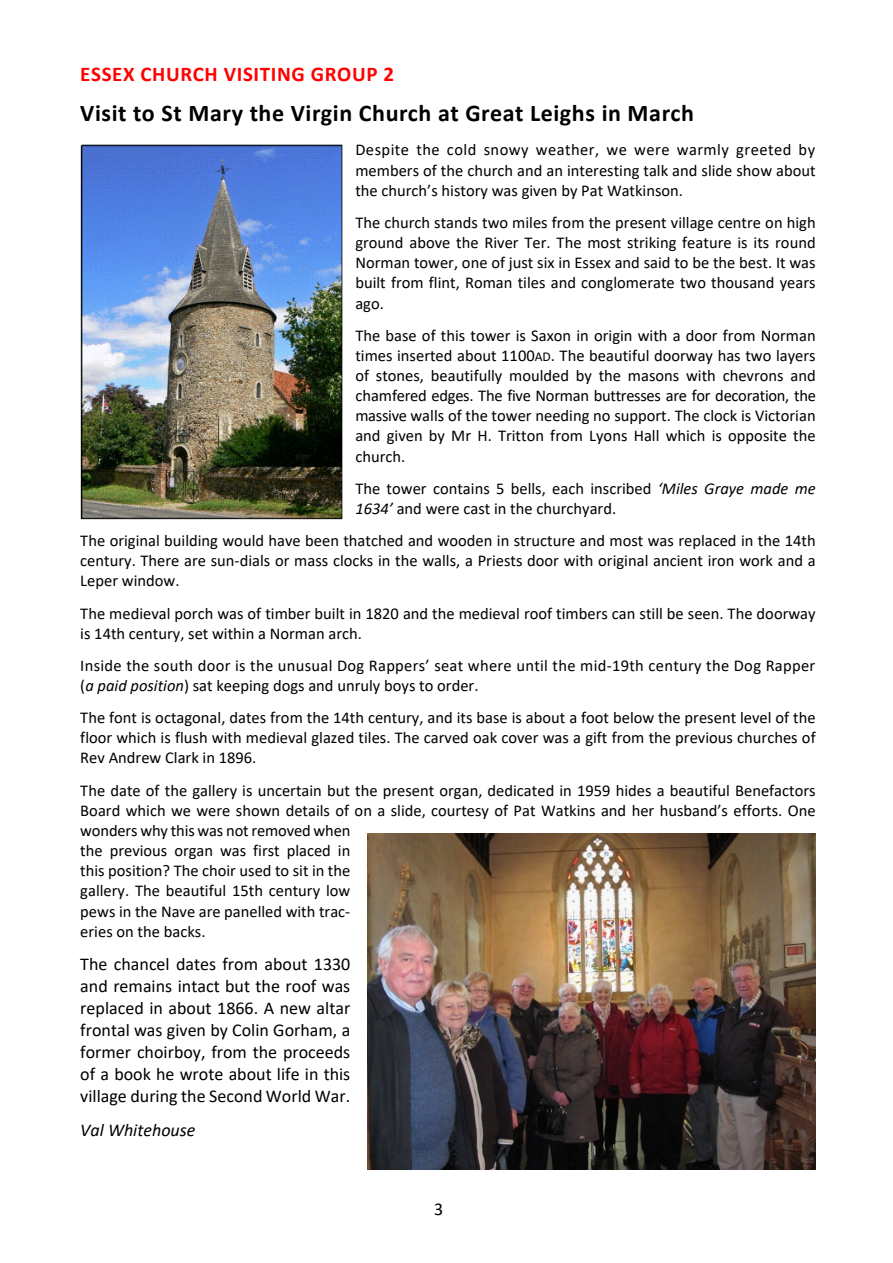
<style>
.page{position:relative;width:893px;height:1263px;background:#fff}
.page>*{position:absolute;margin:0;border:0;box-sizing:border-box;transform-origin:0 0}
.t1{font:700 24px "Calibri";letter-spacing:.025em;color:#000}
.t2{font:700 21px "Calibri";letter-spacing:.03em;color:#f00}
.t3{font:18px/22px "Calibri";color:#000;text-align:justify}
.t4{font:italic 18px "Calibri";color:#000}
.t5{font:16.5px/20.1px "Calibri";color:#000;text-align:justify}
.t6{font:16.5px/20.1px "Calibri";letter-spacing:.02em;color:#000}
.s1{font-size:13.5px}
.s2{font-style:italic}
</style>
<div class="page">
<img style="left:80px;top:144px;width:263px;height:375px">
<img style="left:367px;top:834px;width:448px;height:336px">
<p class="t2" style="left:80px;top:65px;width:315px">ESSEX CHURCH VISITING GROUP 2</p>
<h1 class="t1" style="left:80px;top:103px;width:615px">Visit to St Mary the Virgin Church at Great Leighs in March</h1>
<p class="t5" style="left:355px;top:141px;width:462px">Despite the cold snowy weather, we were warmly greeted by members of the church and an interesting talk and slide show about the church’s history was given by Pat Watkinson.</p>
<p class="t5" style="left:355px;top:214px;width:462px">The church stands two miles from the present village centre on high ground above the River Ter. The most striking feature is its round Norman tower, one of just six in Essex and said to be the best. It was built from flint, Roman tiles and conglomerate two thousand years ago.</p>
<p class="t5" style="left:355px;top:326px;width:462px">The base of this tower is Saxon in origin with a door from Norman times inserted about 1100<span class="s1">AD</span>. The beautiful doorway has two layers of stones, beautifully moulded by the masons with chevrons and chamfered edges. The five Norman buttresses are for decoration, the massive walls of the tower needing no support. The clock is Victorian and given by Mr H. Tritton from Lyons Hall which is opposite the church.</p>
<p class="t5" style="left:355px;top:480px;width:462px">The tower contains 5 bells, each inscribed <span class="s2">‘Miles Graye made me<br>1634’</span> and were cast in the churchyard.</p>
<p class="t5" style="left:80px;top:532px;width:737px">The original building would have been thatched and wooden in structure and most was replaced in the 14th century. There are sun-dials or mass clocks in the walls, a Priests door with original ancient iron work and a Leper window.</p>
<p class="t5" style="left:80px;top:604px;width:737px">The medieval porch was of timber built in 1820 and the medieval roof timbers can still be seen. The doorway is 14th century, set within a Norman arch.</p>
<p class="t6" style="left:80px;top:657px;width:737px">Inside the south door is the unusual Dog Rappers’ seat where until the mid-19th century the Dog Rapper (<span class="s2">a paid position</span>) sat keeping dogs and unruly boys to order.</p>
<p class="t5" style="left:80px;top:709px;width:737px">The font is octagonal, dates from the 14th century, and its base is about a foot below the present level of the floor which is flush with medieval glazed tiles. The carved oak cover was a gift from the previous churches of Rev Andrew Clark in 1896.</p>
<p class="t5" style="left:80px;top:781px;width:737px;text-align:left">The date of the gallery is uncertain but the present organ, dedicated in 1959 hides a beautiful Benefactors Board which we were shown details of on a slide, courtesy of Pat Watkins and her husband’s efforts. One wonders why this was not removed when<br>the previous organ was first placed in<br>this position? The choir used to sit in the<br>gallery. The beautiful 15th century low<br>pews in the Nave are panelled with trac-<br>eries on the backs.</p>
<p class="t3" style="left:80px;top:955px;width:272px">The chancel dates from about 1330 and remains intact but the roof was replaced in about 1866. A new altar frontal was given by Colin Gorham, a former choirboy, from the proceeds of a book he wrote about life in this village during the Second World War.</p>
<p class="t4" style="left:80px;top:1123px;width:117px">Val Whitehouse</p>
<p class="t3" style="left:434px;top:1200px;width:11px">3</p>
</div>
